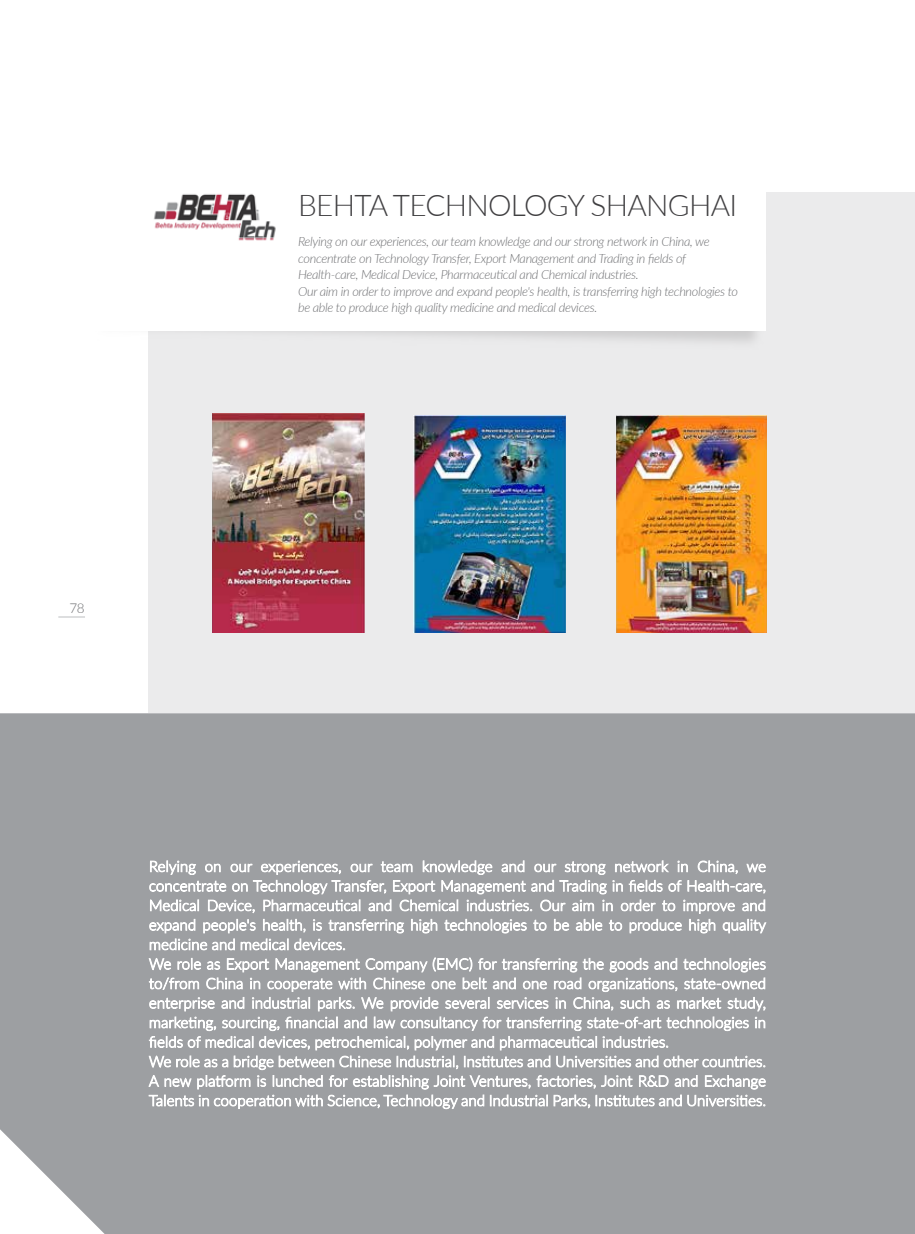
<style>
.page{position:relative;width:915px;height:1234px;background:#fff}
.page>*{position:absolute;margin:0;border:0;box-sizing:border-box;transform-origin:0 0}
.t1{font:300 29.85px "Lato";letter-spacing:-.025em;color:#414042}
.t2{font:300 13.5px "Lato";color:#6d6e71}
.t3{font:italic 300 12.75px/16.5px "Lato";letter-spacing:-.025em;color:#6d6e71}
</style>
<div class="page">
<svg style="left:58px;top:616px;width:27px;height:1px"></svg>
<div style="left:0;top:713px;width:914px;height:520px;background:#9d9fa2"></div>
<div style="left:149px;top:192px;width:765px;height:521px;background:#ebebec"></div>
<img style="left:148px;top:211px;width:618px;height:141px">
<div style="left:73px;top:50px;width:692px;height:281px;background:#fff"></div>
<svg style="left:149px;top:857px;width:616px;height:251px"></svg>
<img style="left:154px;top:193px;width:121px;height:48px">
<img style="left:212px;top:414px;width:152px;height:218px">
<img style="left:414px;top:415px;width:151px;height:217px">
<img style="left:616px;top:415px;width:149px;height:217px">
<p class="t2" style="left:69px;top:598px;width:17px">78</p>
<h1 class="t1" style="left:298px;top:184px;width:440px">BEHTA TECHNOLOGY SHANGHAI</h1>
<p class="t3" style="left:298px;top:233px;width:441px">Relying on our experiences, our team knowledge and our strong network in China, we concentrate on Technology Transfer, Export Management and Trading in fields of Health-care, Medical Device, Pharmaceutical and Chemical industries.<br>Our aim in order to improve and expand people's health, is transferring high technologies to be able to produce high quality medicine and medical devices.</p>
</div>
